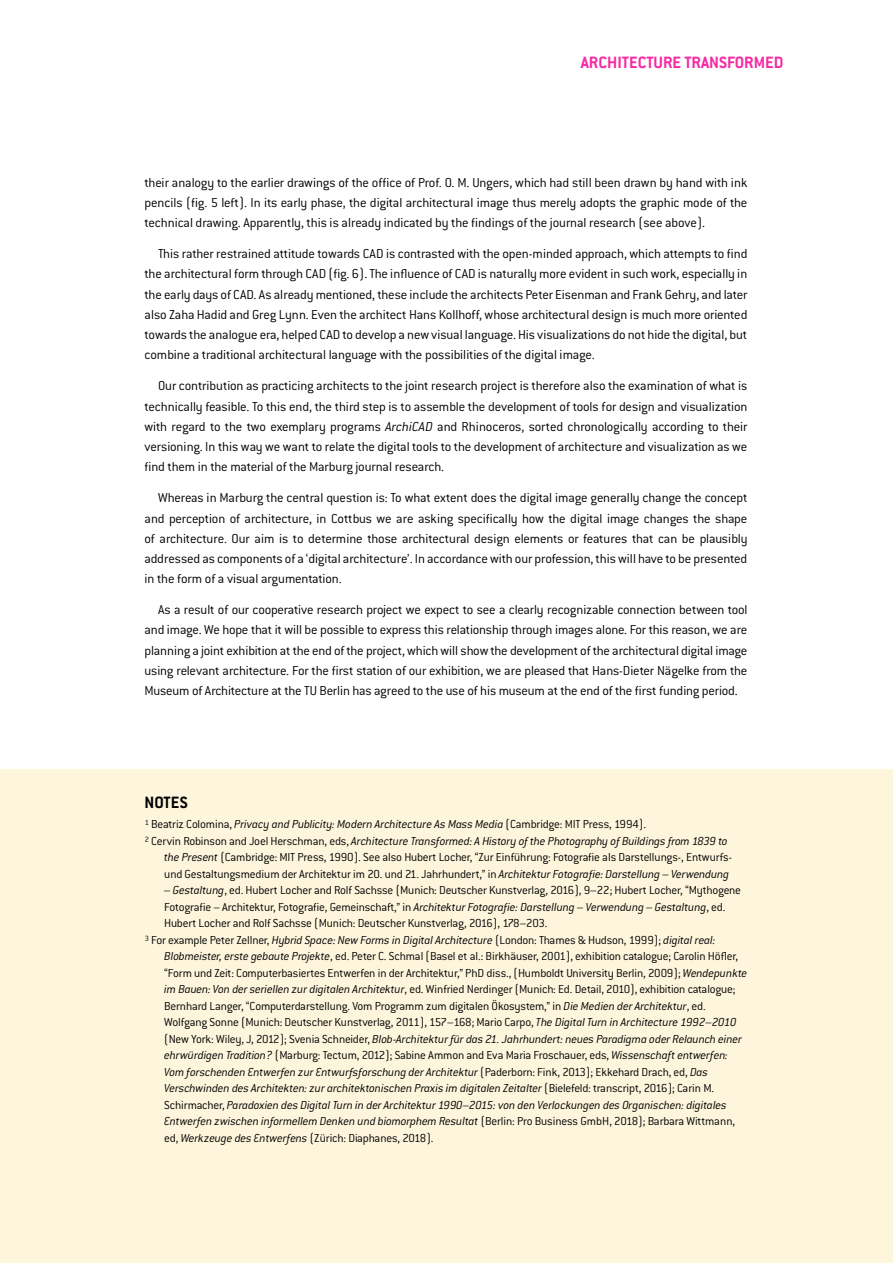
<style>
.page{position:relative;width:893px;height:1263px;background:#fff}
.page>*{position:absolute;margin:0;border:0;box-sizing:border-box;transform-origin:0 0}
.t1{font:700 18px "Conduit ITC";color:#f52aa4}
.participant_quote{font:700 18px "Conduit ITC";color:#000}
.body_text_justified{font:300 14.25px/20.2px "Conduit ITC";letter-spacing:-.01em;color:#000;text-align:justify}
.t2{font:300 12.75px/16.5px "Conduit ITC";letter-spacing:-.015em;color:#000}
.t3{font:italic 300 12.75px "Conduit ITC";letter-spacing:-.01em;color:#000}
.s1{font-style:italic}
.s2{font-style:normal}
</style>
<div class="page">
<div style="left:1px;top:770px;width:892px;height:493px;background:#fdf5dc"></div>
<p class="t1" style="left:581px;top:52px;width:204px">ARCHITECTURE TRANSFORMED</p>
<p class="body_text_justified" style="left:145px;top:172px;width:604px">their analogy to the earlier drawings of the office of Prof. O. M. Ungers, which had still been drawn by hand with ink pencils (fig. 5 left). In its early phase, the digital architectural image thus merely adopts the graphic mode of the technical drawing. Apparently, this is already indicated by the findings of the journal research (see above).</p>
<p class="body_text_justified" style="left:145px;top:244px;width:604px;text-indent:14px">This rather restrained attitude towards CAD is contrasted with the open-minded approach, which attempts to find the architectural form through CAD (fig. 6). The influence of CAD is naturally more evident in such work, especially in the early days of CAD. As already mentioned, these include the architects Peter Eisenman and Frank Gehry, and later also Zaha Hadid and Greg Lynn. Even the architect Hans Kollhoff, whose architectural design is much more oriented towards the analogue era, helped CAD to develop a new visual language. His visualizations do not hide the digital, but combine a traditional architectural language with the possibilities of the digital image.</p>
<p class="body_text_justified" style="left:145px;top:376px;width:604px;text-indent:14px">Our contribution as practicing architects to the joint research project is therefore also the examination of what is technically feasible. To this end, the third step is to assemble the development of tools for design and visualization with regard to the two exemplary programs <span class="s1">ArchiCAD</span> and Rhinoceros, sorted chronologically according to their versioning. In this way we want to relate the digital tools to the development of architecture and visualization as we find them in the material of the Marburg journal research.</p>
<p class="body_text_justified" style="left:145px;top:488px;width:604px;text-indent:14px">Whereas in Marburg the central question is: To what extent does the digital image generally change the concept and perception of architecture, in Cottbus we are asking specifically how the digital image changes the shape of architecture. Our aim is to determine those architectural design elements or features that can be plausibly addressed as components of a ‘digital architecture’. In accordance with our profession, this will have to be presented in the form of a visual argumentation.</p>
<p class="body_text_justified" style="left:145px;top:600px;width:604px;text-indent:14px">As a result of our cooperative research project we expect to see a clearly recognizable connection between tool and image. We hope that it will be possible to express this relationship through images alone. For this reason, we are planning a joint exhibition at the end of the project, which will show the development of the architectural digital image using relevant architecture. For the first station of our exhibition, we are pleased that Hans-Dieter Nägelke from the Museum of Architecture at the TU Berlin has agreed to the use of his museum at the end of the first funding period.</p>
<p class="participant_quote" style="left:145px;top:792px;width:45px">NOTES</p>
<p class="t3" style="left:145px;top:817px;width:503px"><sup>1</sup> <span class="s2">Beatriz Colomina,</span> Privacy and Publicity: Modern Architecture As Mass Media <span class="s2">(Cambridge: MIT Press, 1994).</span></p>
<p class="t2" style="left:164px;top:832px;width:569px;text-indent:-20px"><sup>2</sup> Cervin Robinson and Joel Herschman, eds, <span class="s1">Architecture Transformed: A History of the Photography of Buildings from 1839 to the Present</span> (Cambridge: MIT Press, 1990). See also Hubert Locher, “Zur Einführung: Fotografie als Darstellungs-, Entwurfs&shy;und Gestaltungsmedium der Architektur im 20. und 21. Jahrhundert,” in <span class="s1">Architektur Fotografie: Darstellung – Verwendung</span></p>
<p class="t2" style="left:164px;top:882px;width:578px"><span class="s1">– Gestaltung</span>, ed. Hubert Locher and Rolf Sachsse (Munich: Deutscher Kunstverlag, 2016), 9–22; Hubert Locher, “Mythogene<br>Fotografie – Architektur, Fotografie, Gemeinschaft,” in <span class="s1">Architektur Fotografie: Darstellung – Verwendung – Gestaltung</span>, ed.<br>Hubert Locher and Rolf Sachsse (Munich: Deutscher Kunstverlag, 2016), 178–203.</p>
<p class="t2" style="left:164px;top:931px;width:585px;text-indent:-20px"><sup>3</sup> For example Peter Zellner, <span class="s1">Hybrid Space: New Forms in Digital Architecture</span> (London: Thames &amp; Hudson, 1999); <span class="s1">digital real:<br>Blobmeister, erste gebaute Projekte</span>, ed. Peter C. Schmal (Basel et al.: Birkhäuser, 2001), exhibition catalogue; Carolin Höfler, “Form und Zeit: Computerbasiertes Entwerfen in der Architektur,” PhD diss., (Humboldt University Berlin, 2009); <span class="s1">Wendepunkte im Bauen: Von der seriellen zur digitalen Architektur</span>, ed. Winfried Nerdinger (Munich: Ed. Detail, 2010), exhibition catalogue; Bernhard Langer, “Computerdarstellung. Vom Programm zum digitalen Ökosystem,” in <span class="s1">Die Medien der Architektur</span>, ed.<br>Wolfgang Sonne (Munich: Deutscher Kunstverlag, 2011), 157–168; Mario Carpo, <span class="s1">The Digital Turn in Architecture 1992–2010 </span>(New York: Wiley, J, 2012); Svenia Schneider, <span class="s1">Blob-Architektur für das 21. Jahrhundert: neues Paradigma oder Relaunch einer ehrwürdigen Tradition?</span> (Marburg: Tectum, 2012); Sabine Ammon and Eva Maria Froschauer, eds, <span class="s1">Wissenschaft entwerfen:<br>Vom forschenden Entwerfen zur Entwurfsforschung der Architektur</span> (Paderborn: Fink, 2013); Ekkehard Drach, ed, <span class="s1">Das Verschwinden des Architekten: zur architektonischen Praxis im digitalen Zeitalter</span> (Bielefeld: transcript, 2016); Carin M.<br>Schirmacher, <span class="s1">Paradoxien des Digital Turn in der Architektur 1990–2015: von den Verlockungen des Organischen: digitales Entwerfen zwischen informellem Denken und biomorphem Resultat</span> (Berlin: Pro Business GmbH, 2018); Barbara Wittmann, ed, <span class="s1">Werkzeuge des Entwerfens</span> (Zürich: Diaphanes, 2018).</p>
</div>
